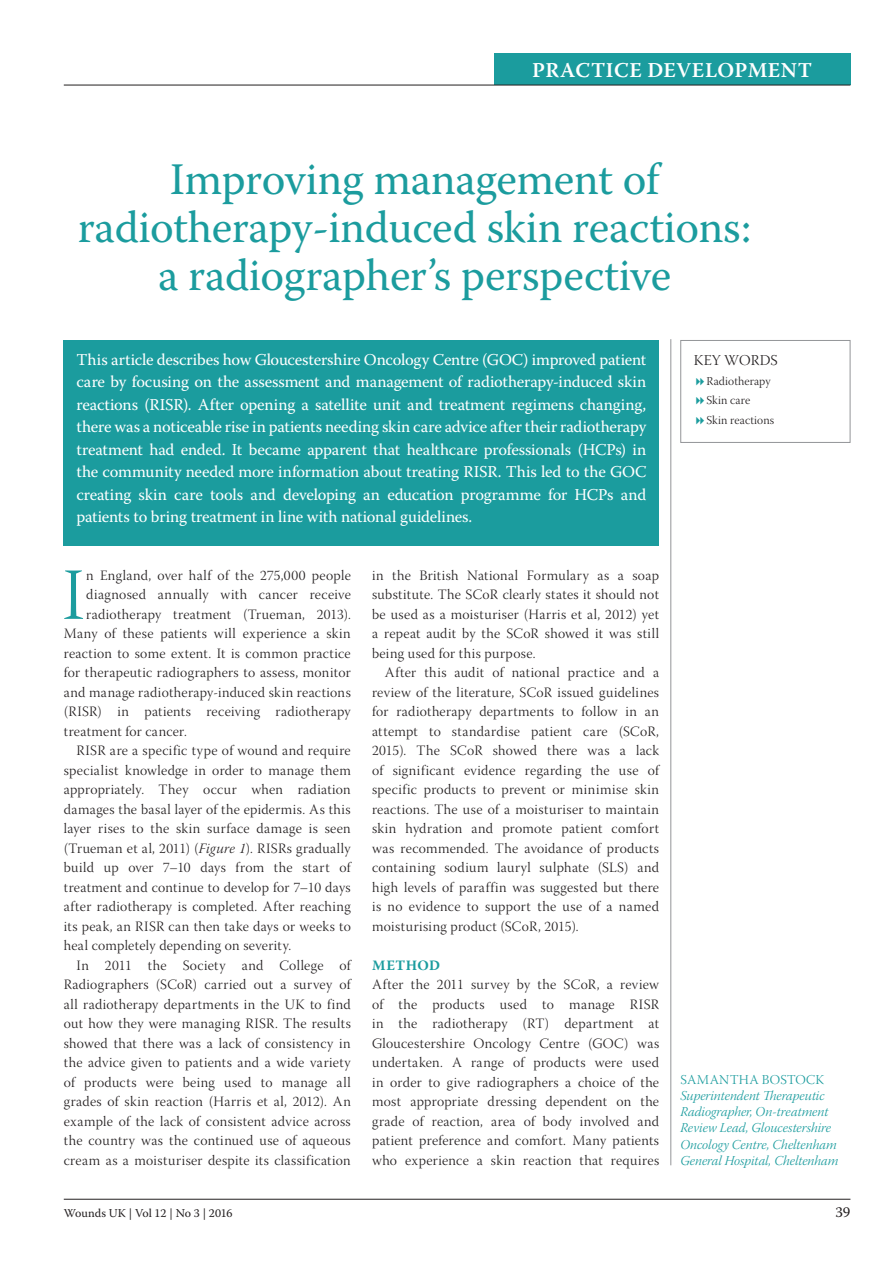
<style>
.page{position:relative;width:893px;height:1263px;background:#fff}
.page>*{position:absolute;margin:0;border:0;box-sizing:border-box;transform-origin:0 0}
.t1{font:73.35px "Warnock Pro Light Subh";color:#1b9c9e}
.t2{font:45px/48px "Warnock Pro";letter-spacing:-.01em;color:#1b9c9e;text-align:center}
.t3{font:600 21px "Warnock Pro";letter-spacing:.025em;color:#fff}
.t4{font:16.5px/22.5px "Warnock Pro";letter-spacing:-.01em;color:#fff;text-align:justify}
.t5{font:15px "Warnock Pro Light Subh";letter-spacing:.01em;color:#231f20}
.t6{font:15px "Warnock Pro";color:#231f20}
.t7{font:14.25px/19.5px "Warnock Pro Light Subh";letter-spacing:.025em;color:#231f20;text-align:justify}
.t8{font:700 14.25px "Warnock Pro";letter-spacing:.025em;color:#1b9c9e}
.t9{font:13.5px/16.2px "Warnock Pro Light It Subh";color:#1b9c9e}
.t10{font:13.5px "Warnock Pro Light Subh";letter-spacing:.025em;color:#1b9c9e}
.t11{font:12px/19.5px "Warnock Pro Light Subh";letter-spacing:.01em;color:#231f20}
.t12{font:12px "Warnock Pro";letter-spacing:-.005em;color:#231f20}
.s1{font-family:"Warnock Pro Light It Subh"}
</style>
<div class="page">
<hr style="left:64px;top:1199px;width:786px;height:1px;background:#231f20">
<div style="left:494px;top:54px;width:356px;height:31px;background:#1b9c9e"></div>
<hr style="left:64px;top:85px;width:786px;height:1px;background:#231f20">
<hr style="left:670px;top:339px;width:1px;height:826px;background:#939598">
<div style="left:64px;top:340px;width:595px;height:206px;background:#1b9c9e"></div>
<div style="left:680px;top:340px;width:170px;height:103px;border:1px solid #939598"></div>
<h3 class="t3" style="left:532px;top:58px;width:282px">PRACTICE DEVELOPMENT</h3>
<h2 class="t2" style="left:78px;top:155px;width:675px">Improving management of radiotherapy-induced skin reactions: a radiographer’s perspective</h2>
<p class="t4" style="left:77px;top:348px;width:571px">This article describes how Gloucestershire Oncology Centre (GOC) improved patient care by focusing on the assessment and management of radiotherapy-induced skin reactions (RISR). After opening a satellite unit and treatment regimens changing, there was a noticeable rise in patients needing skin care advice after their radiotherapy treatment had ended. It became apparent that healthcare professionals (HCPs) in the community needed more information about treating RISR. This led to the GOC creating skin care tools and developing an education programme for HCPs and patients to bring treatment in line with national guidelines.</p>
<p class="t5" style="left:694px;top:352px;width:85px">KEY WORDS</p>
<p class="t11" style="left:706px;top:372px;width:69px">Radiotherapy<br>Skin care<br>Skin reactions</p>
<h1 class="t1" style="left:62px;top:555px;width:24px">I</h1>
<p class="t7" style="left:86px;top:567px;width:266px">n England, over half of the 275,000 people</p>
<p class="t7" style="left:86px;top:587px;width:266px">diagnosed annually with cancer receive</p>
<p class="t7" style="left:86px;top:606px;width:266px">radiotherapy treatment (Trueman, 2013).</p>
<p class="t7" style="left:64px;top:625px;width:288px">Many of these patients will experience a skin</p>
<p class="t7" style="left:64px;top:645px;width:288px">reaction to some extent. It is common practice</p>
<p class="t7" style="left:64px;top:664px;width:289px">for therapeutic radiographers to assess, monitor</p>
<p class="t7" style="left:64px;top:684px;width:289px">and manage radiotherapy-induced skin reactions</p>
<p class="t7" style="left:64px;top:703px;width:289px">(RISR) in patients receiving radiotherapy</p>
<p class="t7" style="left:64px;top:723px;width:125px">treatment for cancer.</p>
<p class="t7" style="left:77px;top:742px;width:276px">RISR are a specific type of wound and require</p>
<p class="t7" style="left:64px;top:762px;width:288px">specialist knowledge in order to manage them</p>
<p class="t7" style="left:64px;top:781px;width:289px">appropriately. They occur when radiation</p>
<p class="t7" style="left:64px;top:801px;width:288px">damages the basal layer of the epidermis. As this</p>
<p class="t7" style="left:64px;top:820px;width:288px">layer rises to the skin surface damage is seen</p>
<p class="t7" style="left:64px;top:840px;width:288px">(Trueman et al, 2011) (<span class="s1">Figure 1</span>). RISRs gradually</p>
<p class="t7" style="left:64px;top:859px;width:288px">build up over 7–10 days from the start of</p>
<p class="t7" style="left:64px;top:879px;width:288px">treatment and continue to develop for 7–10 days</p>
<p class="t7" style="left:64px;top:898px;width:288px">after radiotherapy is completed. After reaching</p>
<p class="t7" style="left:64px;top:918px;width:289px">its peak, an RISR can then take days or weeks to</p>
<p class="t7" style="left:64px;top:937px;width:229px">heal completely depending on severity.</p>
<p class="t7" style="left:77px;top:957px;width:276px">In 2011 the Society and College of</p>
<p class="t7" style="left:64px;top:976px;width:288px">Radiographers (SCoR) carried out a survey of</p>
<p class="t7" style="left:64px;top:996px;width:288px">all radiotherapy departments in the UK to find</p>
<p class="t7" style="left:64px;top:1015px;width:289px">out how they were managing RISR. The results</p>
<p class="t7" style="left:64px;top:1035px;width:288px">showed that there was a lack of consistency in</p>
<p class="t7" style="left:64px;top:1054px;width:289px">the advice given to patients and a wide variety</p>
<p class="t7" style="left:64px;top:1074px;width:289px">of products were being used to manage all</p>
<p class="t7" style="left:64px;top:1093px;width:289px">grades of skin reaction (Harris et al, 2012). An</p>
<p class="t7" style="left:64px;top:1113px;width:288px">example of the lack of consistent advice across</p>
<p class="t7" style="left:64px;top:1132px;width:288px">the country was the continued use of aqueous</p>
<p class="t7" style="left:64px;top:1152px;width:288px">cream as a moisturiser despite its classification</p>
<p class="t7" style="left:372px;top:567px;width:289px">in the British National Formulary as a soap substitute. The SCoR clearly states it should not be used as a moisturiser (Harris et al, 2012) yet a repeat audit by the SCoR showed it was still being used for this purpose.</p>
<p class="t7" style="left:372px;top:664px;width:289px;text-indent:13px">After this audit of national practice and a review of the literature, SCoR issued guidelines for radiotherapy departments to follow in an attempt to standardise patient care (SCoR, 2015). The SCoR showed there was a lack of significant evidence regarding the use of specific products to prevent or minimise skin reactions. The use of a moisturiser to maintain skin hydration and promote patient comfort was recommended. The avoidance of products containing sodium lauryl sulphate (SLS) and high levels of paraffin was suggested but there is no evidence to support the use of a named moisturising product (SCoR, 2015).</p>
<p class="t8" style="left:372px;top:956px;width:69px">METHOD</p>
<p class="t7" style="left:372px;top:976px;width:289px">After the 2011 survey by the SCoR, a review of the products used to manage RISR in the radiotherapy (RT) department at Gloucestershire Oncology Centre (GOC) was undertaken. A range of products were used in order to give radiographers a choice of the most appropriate dressing dependent on the grade of reaction, area of body involved and patient preference and comfort. Many patients who experience a skin reaction that requires</p>
<p class="t10" style="left:680px;top:1072px;width:145px">SAMANTHA BOSTOCK</p>
<p class="t9" style="left:680px;top:1089px;width:160px">Superintendent Therapeutic<br>Radiographer, On-treatment<br>Review Lead, Gloucestershire<br>Oncology Centre, Cheltenham<br>General Hospital, Cheltenham</p>
<p class="t12" style="left:64px;top:1205px;width:170px">Wounds UK | Vol 12 | No 3 | 2016</p>
<p class="t6" style="left:836px;top:1203px;width:16px">39</p>
</div>
